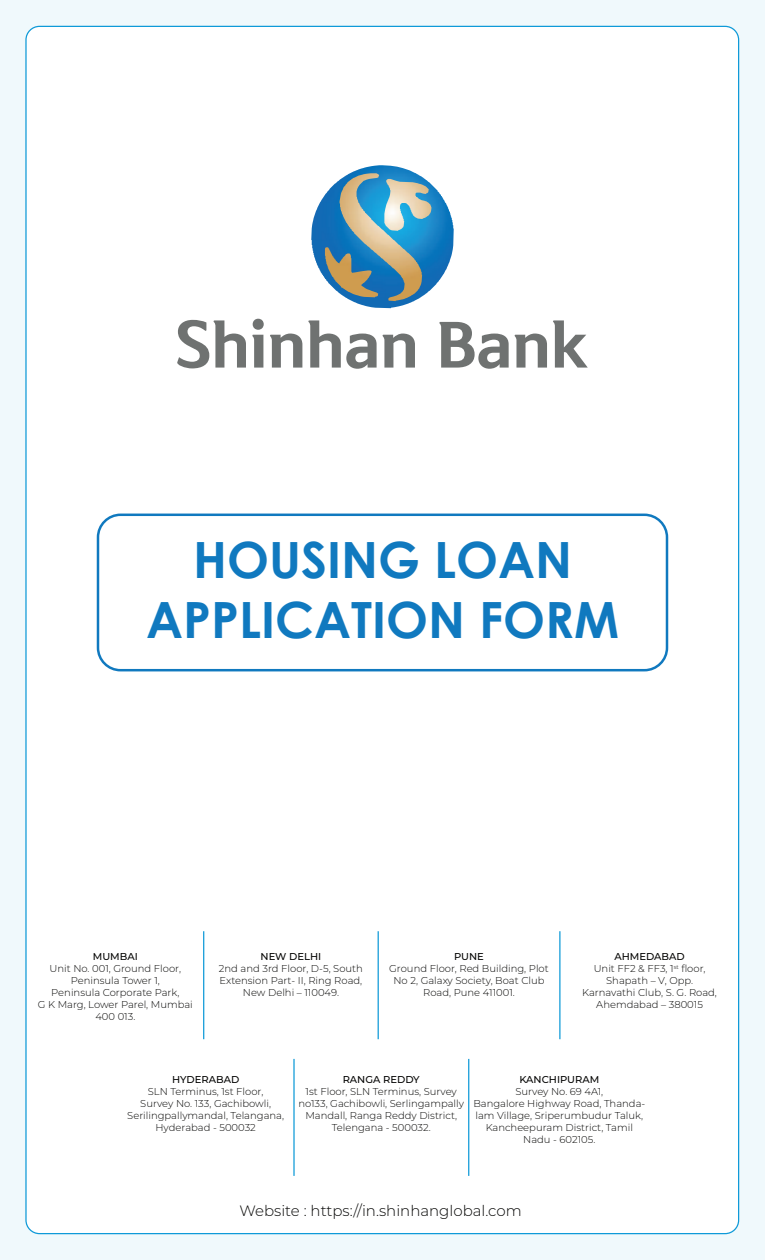
<style>
.page{position:relative;width:765px;height:1260px;background:#f0f9fc}
.page>*{position:absolute;margin:0;border:0;box-sizing:border-box;transform-origin:0 0}
.t1{font:700 50px/60px "Century Gothic";color:#1079bf;text-align:center}
.t2{font:300 15px "Montserrat";color:#050504}
.t3{font:300 10px/12px "Montserrat";color:#050504;text-align:center}
.t4{font:500 10px "Montserrat";color:#050504}
.s1{font-weight:500}
</style>
<div class="page">
<div style="left:26px;top:26px;width:713px;height:1208px;background:#fff;border-radius:13px"></div>
<img style="left:311px;top:165px;width:143px;height:143px">
<svg style="left:177px;top:320px;width:69px;height:48px"></svg>
<svg style="left:252px;top:319px;width:12px;height:49px"></svg>
<svg style="left:270px;top:334px;width:32px;height:34px"></svg>
<svg style="left:308px;top:320px;width:107px;height:49px"></svg>
<svg style="left:439px;top:322px;width:108px;height:47px"></svg>
<svg style="left:553px;top:320px;width:35px;height:48px"></svg>
<hr style="left:203px;top:931px;width:1px;height:108px;background:#0f9ad8">
<hr style="left:378px;top:931px;width:1px;height:108px;background:#0f9ad8">
<hr style="left:559px;top:931px;width:2px;height:108px;background:#0f9ad8">
<hr style="left:468px;top:1059px;width:1px;height:117px;background:#0f9ad8">
<hr style="left:293px;top:1059px;width:2px;height:117px;background:#0f9ad8">
<div style="left:97px;top:514px;width:571px;height:157px;border:2px solid #1079bf;border-radius:22px"></div>
<h1 class="t1" style="left:146px;top:529px;width:474px">HOUSING LOAN<br>APPLICATION FORM</h1>
<p class="t4" style="left:93px;top:949px;width:46px">MUMBAI</p>
<p class="t3" style="left:38px;top:962px;width:157px">Unit No. 001, Ground Floor,<br>Peninsula Tower 1,<br>Peninsula Corporate Park,<br>G K Marg, Lower Parel, Mumbai<br>400 013.</p>
<p class="t4" style="left:261px;top:949px;width:62px">NEW DELHI</p>
<p class="t3" style="left:219px;top:962px;width:146px">2nd and 3rd Floor, D-5, South<br>Extension Part- II, Ring Road,<br>New Delhi – 110049.</p>
<p class="t3" style="left:582px;top:950px;width:136px"><span class="s1">AHMEDABAD<br></span>Unit FF2 &amp; FF3, 1<sup>st</sup> floor,<br>Shapath – V, Opp.<br>Karnavathi Club, S. G. Road,<br>Ahemdabad – 380015</p>
<p class="t4" style="left:454px;top:949px;width:31px">PUNE</p>
<p class="t3" style="left:389px;top:962px;width:161px">Ground Floor, Red Building, Plot<br>No 2, Galaxy Society, Boat Club<br>Road, Pune 411001.</p>
<p class="t4" style="left:172px;top:1073px;width:69px">HYDERABAD</p>
<p class="t3" style="left:127px;top:1086px;width:158px">SLN Terminus, 1st Floor,<br>Survey No. 133, Gachibowli,<br>Serilingpallymandal, Telangana,<br>Hyderabad - 500032</p>
<p class="t4" style="left:343px;top:1073px;width:79px">RANGA REDDY</p>
<p class="t3" style="left:298px;top:1086px;width:167px">1st Floor, SLN Terminus, Survey no133, Gachibowli, Serlingampally<br>Mandall, Ranga Reddy District,<br>Telengana - 500032.</p>
<p class="t4" style="left:519px;top:1073px;width:81px">KANCHIPURAM</p>
<p class="t3" style="left:473px;top:1086px;width:173px">Survey No. 69 4A1,<br>Bangalore Highway Road, Thanda&shy;lam Village, Sriperumbudur Taluk,<br>Kancheepuram District, Tamil<br>Nadu - 602105.</p>
<h2 class="t2" style="left:239px;top:1200px;width:284px">Website : https://in.shinhanglobal.com</h2>
</div>
